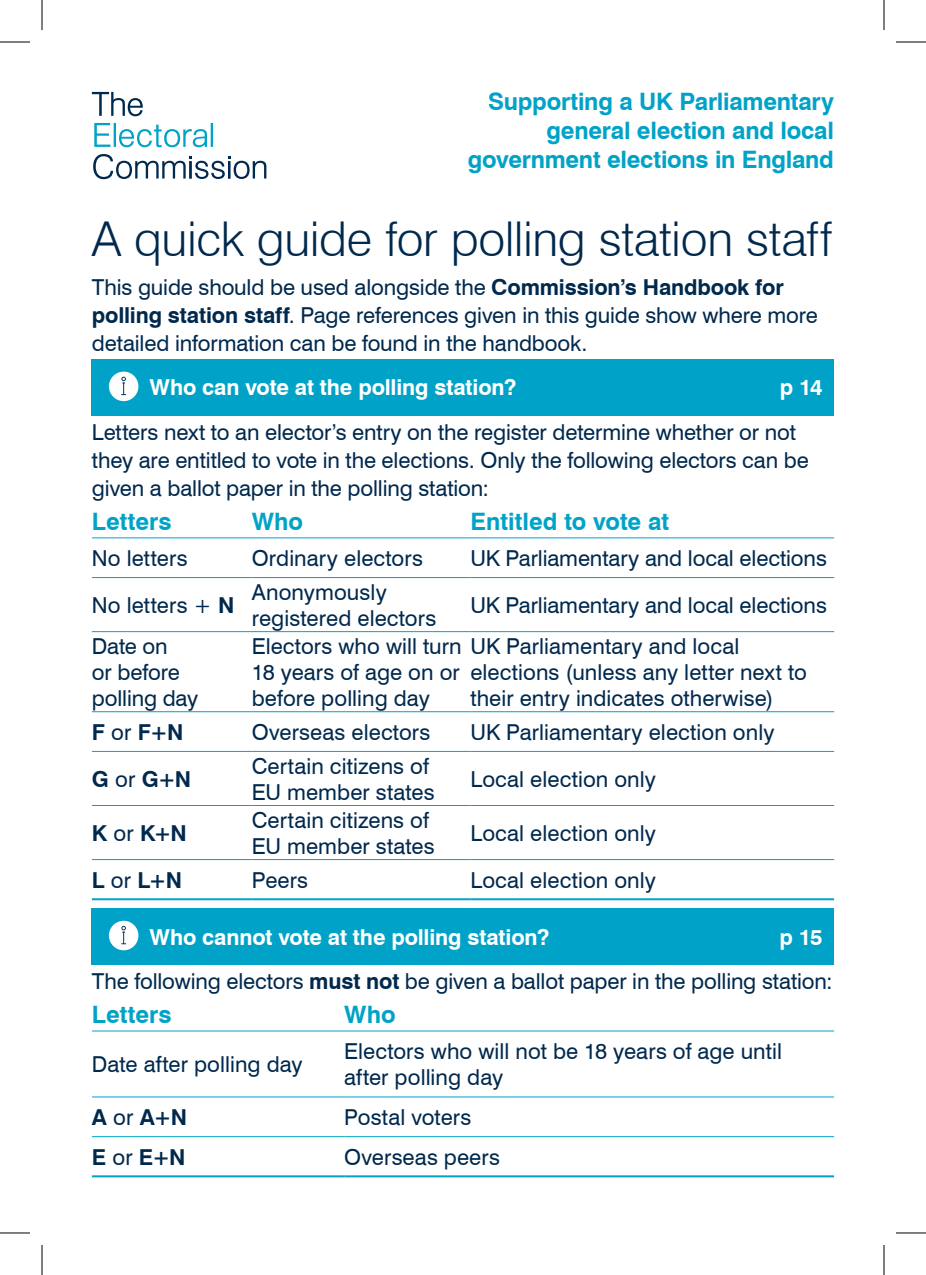
<style>
.page{position:relative;width:926px;height:1275px;background:#fff}
.page>*{position:absolute;margin:0;border:0;box-sizing:border-box;transform-origin:0 0}
._1__Header{font:300 48px "Swiss 721 BT";letter-spacing:-.01em;color:#00294e}
._7__Title{font:700 24px/28.8px "Swiss 721 BT";letter-spacing:-.01em;color:#00a3c7;text-align:right}
._5__Light_blue_bold{font:700 24px "Swiss 721 BT";color:#00a3c7}
._4__Box_text_Letters{font:22px/26px "Swiss 721 BT";letter-spacing:.005em;color:#00294e}
._3__Bodytext{font:22px/28px "Swiss 721 BT";letter-spacing:-.005em;color:#00294e}
._2__Blue_bar_title{font:700 22px "Swiss 721 BT";letter-spacing:-.01em;color:#fff}
._4__Box_text_Letters-2{font:700 22px "Swiss 721 BT";color:#00294e}
.s1{font-weight:700}
.s2{font-weight:400}
</style>
<div class="page">
<div style="left:92px;top:359px;width:742px;height:57px;background:#00a3c7"></div>
<div style="left:109px;top:371px;width:29px;height:30px;background:#fff;border-radius:50%"></div>
<svg style="left:121px;top:377px;width:5px;height:18px"></svg>
<hr style="left:92px;top:537px;width:160px;height:1px;background:#00a3c7">
<hr style="left:252px;top:537px;width:218px;height:1px;background:#00a3c7">
<hr style="left:470px;top:537px;width:364px;height:1px;background:#00a3c7">
<hr style="left:92px;top:577px;width:160px;height:1px;background:#00a3c7">
<hr style="left:252px;top:577px;width:218px;height:1px;background:#00a3c7">
<hr style="left:470px;top:577px;width:364px;height:1px;background:#00a3c7">
<hr style="left:92px;top:631px;width:160px;height:1px;background:#00a3c7">
<hr style="left:252px;top:631px;width:218px;height:1px;background:#00a3c7">
<hr style="left:470px;top:631px;width:364px;height:1px;background:#00a3c7">
<hr style="left:92px;top:711px;width:160px;height:1px;background:#00a3c7">
<hr style="left:252px;top:711px;width:218px;height:1px;background:#00a3c7">
<hr style="left:470px;top:711px;width:364px;height:1px;background:#00a3c7">
<hr style="left:92px;top:751px;width:160px;height:1px;background:#00a3c7">
<hr style="left:252px;top:751px;width:218px;height:1px;background:#00a3c7">
<hr style="left:470px;top:751px;width:364px;height:1px;background:#00a3c7">
<hr style="left:92px;top:805px;width:160px;height:1px;background:#00a3c7">
<hr style="left:252px;top:805px;width:218px;height:1px;background:#00a3c7">
<hr style="left:470px;top:805px;width:364px;height:1px;background:#00a3c7">
<hr style="left:92px;top:898px;width:160px;height:2px;background:#00a3c7">
<hr style="left:252px;top:898px;width:218px;height:2px;background:#00a3c7">
<hr style="left:470px;top:898px;width:364px;height:2px;background:#00a3c7">
<hr style="left:92px;top:859px;width:160px;height:1px;background:#00a3c7">
<hr style="left:252px;top:859px;width:218px;height:1px;background:#00a3c7">
<hr style="left:470px;top:859px;width:364px;height:1px;background:#00a3c7">
<div style="left:92px;top:908px;width:742px;height:57px;background:#00a3c7"></div>
<div style="left:109px;top:920px;width:29px;height:30px;background:#fff;border-radius:50%"></div>
<svg style="left:121px;top:926px;width:5px;height:18px"></svg>
<hr style="left:92px;top:1030px;width:252px;height:1px;background:#00a3c7">
<hr style="left:344px;top:1030px;width:490px;height:1px;background:#00a3c7">
<hr style="left:92px;top:1096px;width:252px;height:1px;background:#00a3c7">
<hr style="left:344px;top:1096px;width:490px;height:1px;background:#00a3c7">
<hr style="left:92px;top:1136px;width:252px;height:1px;background:#00a3c7">
<hr style="left:344px;top:1136px;width:490px;height:1px;background:#00a3c7">
<hr style="left:92px;top:1175px;width:252px;height:2px;background:#00a3c7">
<hr style="left:344px;top:1175px;width:490px;height:2px;background:#00a3c7">
<svg style="left:94px;top:123px;width:119px;height:24px"></svg>
<svg style="left:93px;top:154px;width:173px;height:25px"></svg>
<svg style="left:92px;top:92px;width:51px;height:24px"></svg>
<hr style="left:0;top:42px;width:30px;height:1px;background:#000">
<hr style="left:896px;top:42px;width:30px;height:1px;background:#000">
<hr style="left:0;top:1232px;width:30px;height:1px;background:#000">
<hr style="left:896px;top:1232px;width:30px;height:1px;background:#000">
<hr style="left:42px;top:0;width:1px;height:30px;background:#000">
<hr style="left:42px;top:1245px;width:1px;height:30px;background:#000">
<hr style="left:884px;top:0;width:1px;height:30px;background:#000">
<hr style="left:884px;top:1245px;width:1px;height:30px;background:#000">
<p class="_7__Title" style="left:468px;top:87px;width:368px">Supporting a UK Parliamentary general election and local government elections in England</p>
<p class="_1__Header" style="left:92px;top:209px;width:742px">A quick guide for polling station staff</p>
<p class="_3__Bodytext" style="left:92px;top:273px;width:728px">This guide should be used alongside the <span class="s1">Commission’s Handbook for polling station staff</span>. Page references given in this guide show where more detailed information can be found in the handbook.</p>
<p class="_2__Blue_bar_title" style="left:150px;top:374px;width:368px">Who can vote at the polling station?</p>
<p class="_2__Blue_bar_title" style="left:780px;top:374px;width:44px">p 14</p>
<p class="_3__Bodytext" style="left:92px;top:418px;width:718px">Letters next to an elector’s entry on the register determine whether or not they are entitled to vote in the elections. Only the following electors can be given a ballot paper in the polling station:</p>
<p class="_5__Light_blue_bold" style="left:92px;top:507px;width:81px">Letters</p>
<p class="_5__Light_blue_bold" style="left:252px;top:507px;width:53px">Who</p>
<p class="_5__Light_blue_bold" style="left:470px;top:507px;width:200px">Entitled to vote at</p>
<p class="_4__Box_text_Letters" style="left:92px;top:545px;width:97px">No letters</p>
<p class="_4__Box_text_Letters" style="left:252px;top:545px;width:173px">Ordinary electors</p>
<p class="_4__Box_text_Letters" style="left:470px;top:545px;width:358px">UK Parliamentary and local elections</p>
<p class="_4__Box_text_Letters" style="left:92px;top:592px;width:144px">No letters + <span class="s1">N</span></p>
<p class="_4__Box_text_Letters" style="left:252px;top:579px;width:186px">Anonymously registered electors</p>
<p class="_4__Box_text_Letters" style="left:470px;top:592px;width:358px">UK Parliamentary and local elections</p>
<p class="_4__Box_text_Letters" style="left:92px;top:633px;width:108px">Date on<br>or before polling day</p>
<p class="_4__Box_text_Letters" style="left:252px;top:633px;width:489px">Electors who will turn UK Parliamentary and local<br>18 years of age on or<br>before polling day</p>
<p class="_4__Box_text_Letters" style="left:470px;top:659px;width:338px">elections (unless any letter next to their entry indicates otherwise)</p>
<p class="_4__Box_text_Letters-2" style="left:92px;top:718px;width:93px">F <span class="s2">or</span> F+N</p>
<p class="_4__Box_text_Letters" style="left:252px;top:719px;width:180px">Overseas electors</p>
<p class="_4__Box_text_Letters" style="left:470px;top:719px;width:306px">UK Parliamentary election only</p>
<p class="_4__Box_text_Letters-2" style="left:92px;top:765px;width:101px">G <span class="s2">or</span> G+N</p>
<p class="_4__Box_text_Letters" style="left:252px;top:753px;width:184px">Certain citizens of<br>EU member states</p>
<p class="_4__Box_text_Letters" style="left:470px;top:766px;width:187px">Local election only</p>
<p class="_4__Box_text_Letters-2" style="left:92px;top:819px;width:96px">K <span class="s2">or</span> K+N</p>
<p class="_4__Box_text_Letters" style="left:252px;top:807px;width:184px">Certain citizens of<br>EU member states</p>
<p class="_4__Box_text_Letters" style="left:470px;top:820px;width:187px">Local election only</p>
<p class="_4__Box_text_Letters-2" style="left:92px;top:866px;width:92px">L <span class="s2">or</span> L+N</p>
<p class="_4__Box_text_Letters" style="left:252px;top:866px;width:58px">Peers</p>
<p class="_4__Box_text_Letters" style="left:470px;top:866px;width:187px">Local election only</p>
<p class="_2__Blue_bar_title" style="left:150px;top:923px;width:401px">Who cannot vote at the polling station?</p>
<p class="_2__Blue_bar_title" style="left:780px;top:923px;width:45px">p 15</p>
<p class="_3__Bodytext" style="left:92px;top:967px;width:742px">The following electors <span class="s1">must not</span> be given a ballot paper in the polling station:</p>
<p class="_5__Light_blue_bold" style="left:92px;top:1000px;width:81px">Letters</p>
<p class="_5__Light_blue_bold" style="left:344px;top:1000px;width:53px">Who</p>
<p class="_4__Box_text_Letters" style="left:92px;top:1051px;width:212px">Date after polling day</p>
<p class="_4__Box_text_Letters" style="left:344px;top:1038px;width:439px">Electors who will not be 18 years of age until after polling day</p>
<p class="_4__Box_text_Letters-2" style="left:92px;top:1104px;width:97px">A <span class="s2">or</span> A+N</p>
<p class="_4__Box_text_Letters" style="left:344px;top:1104px;width:129px">Postal voters</p>
<p class="_4__Box_text_Letters-2" style="left:92px;top:1143px;width:95px">E <span class="s2">or</span> E+N</p>
<p class="_4__Box_text_Letters" style="left:344px;top:1143px;width:157px">Overseas peers</p>
</div>
